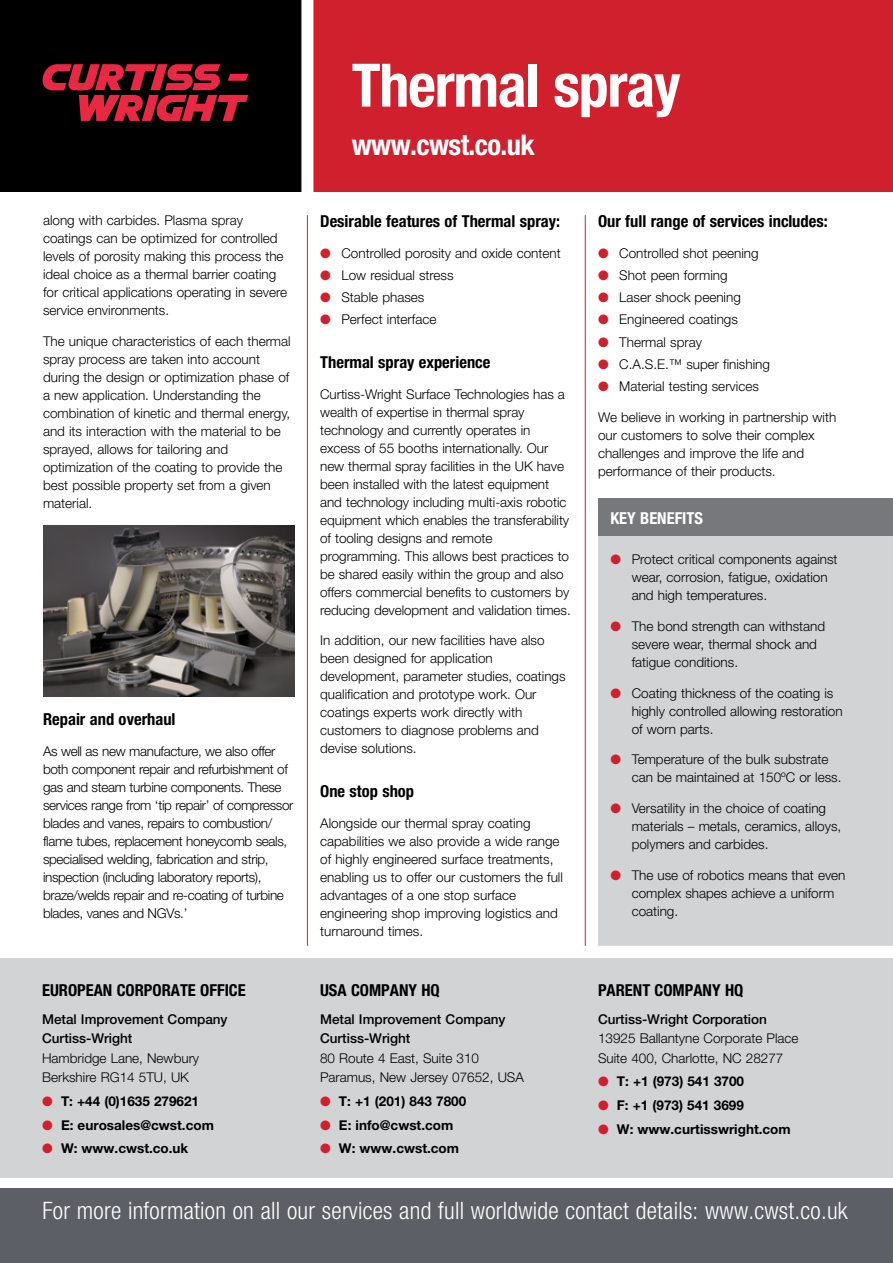
<style>
.page{position:relative;width:893px;height:1263px;background:#fff}
.page>*{position:absolute;margin:0;border:0;box-sizing:border-box;transform-origin:0 0}
.t1{font:700 condensed 60px "Helvetica Neue LT Std";letter-spacing:-.02em;color:#fff}
.t2{font:700 condensed 28.5px "Helvetica Neue LT Std";letter-spacing:-.02em;color:#fff}
.t3{font:300 condensed 24px "Helvetica Neue LT Std";letter-spacing:.01em;color:#fff}
.t4{font:700 condensed 16.5px "Helvetica Neue LT Std";color:#000}
.t5{font:700 condensed 16.5px "Helvetica Neue LT Std";color:#fff}
.t6{font:300 13.5px/18px "Helvetica Neue LT Std";color:#000}
.t7{font:300 13.5px/18px "Helvetica Neue LT Std";letter-spacing:-.025em;color:#000}
.t8{font:700 13.5px "Helvetica Neue LT Std";color:#000}
.t9{font:500 13.5px/19.5px "Helvetica Neue LT Std";color:#000}
.s1{color:#d0202e}
</style>
<div class="page">
<hr style="left:307px;top:215px;width:1px;height:733px;background:#d0202e">
<div style="left:0;top:1188px;width:893px;height:75px;background:#5c5f65"></div>
<hr style="left:585px;top:215px;width:1px;height:733px;background:#d0202e">
<div style="left:313px;top:0;width:580px;height:191px;background:#d0202e"></div>
<div style="left:0;top:0;width:307px;height:191px;background:#000"></div>
<svg style="left:43px;top:64px;width:205px;height:57px"></svg>
<div style="left:301px;top:0;width:12px;height:200px;background:#fff"></div>
<div style="left:0;top:958px;width:893px;height:219px;background:#d1d3d4"></div>
<div style="left:598px;top:527px;width:295px;height:421px;background:#d1d3d4"></div>
<div style="left:598px;top:499px;width:295px;height:37px;background:#77787b"></div>
<img style="left:43px;top:525px;width:252px;height:171px">
<div style="left:0;top:946px;width:893px;height:12px;background:#fff"></div>
<p class="t6" style="left:43px;top:211px;width:246px">along with carbides. Plasma spray coatings can be optimized for controlled levels of porosity making this process the ideal choice as a thermal barrier coating for critical applications operating in severe service environments.</p>
<p class="t6" style="left:43px;top:331px;width:249px">The unique characteristics of each thermal spray process are taken into account during the design or optimization phase of a new application. Understanding the combination of kinetic and thermal energy, and its interaction with the material to be sprayed, allows for tailoring and optimization of the coating to provide the best possible property set from a given material.</p>
<p class="t4" style="left:43px;top:709px;width:134px">Repair and overhaul</p>
<p class="t7" style="left:43px;top:742px;width:252px">As well as new manufacture, we also offer both component repair and refurbishment of gas and steam turbine components. These services range from ‘tip repair’ of compressor blades and vanes, repairs to combustion/ flame tubes, replacement honeycomb seals, specialised welding, fabrication and strip, inspection (including laboratory reports), braze/welds repair and re-coating of turbine blades, vanes and NGVs.’</p>
<p class="t4" style="left:42px;top:980px;width:205px">EUROPEAN CORPORATE OFFICE</p>
<p class="t9" style="left:42px;top:1009px;width:187px">Metal Improvement Company<br>Curtiss-Wright</p>
<p class="t6" style="left:42px;top:1048px;width:159px;line-height:19.5px">Hambridge Lane, Newbury<br>Berkshire RG14 5TU, UK</p>
<p class="t8" style="left:42px;top:1092px;width:158px"><span class="s1">●</span> T: +44 (0)1635 279621</p>
<p class="t8" style="left:42px;top:1116px;width:173px"><span class="s1">●</span> E: eurosales@cwst.com</p>
<p class="t8" style="left:42px;top:1140px;width:148px"><span class="s1">●</span> W: www.cwst.co.uk</p>
<h1 class="t1" style="left:352px;top:49px;width:330px">Thermal spray</h1>
<h2 class="t2" style="left:352px;top:128px;width:185px">www.cwst.co.uk</h2>
<p class="t4" style="left:320px;top:211px;width:241px">Desirable features of Thermal spray:</p>
<p class="t6" style="left:320px;top:244px;width:242px"><span class="s1">●</span> Controlled porosity and oxide content</p>
<p class="t6" style="left:320px;top:266px;width:135px"><span class="s1">●</span> Low residual stress</p>
<p class="t6" style="left:320px;top:288px;width:106px"><span class="s1">●</span> Stable phases</p>
<p class="t6" style="left:320px;top:310px;width:118px"><span class="s1">●</span> Perfect interface</p>
<p class="t4" style="left:320px;top:352px;width:172px">Thermal spray experience</p>
<p class="t6" style="left:320px;top:385px;width:252px">Curtiss-Wright Surface Technologies has a wealth of expertise in thermal spray technology and currently operates in excess of 55 booths internationally. Our new thermal spray facilities in the UK have been installed with the latest equipment and technology including multi-axis robotic equipment which enables the transferability of tooling designs and remote programming. This allows best practices to be shared easily within the group and also offers commercial benefits to customers by reducing development and validation times.</p>
<p class="t6" style="left:320px;top:631px;width:247px">In addition, our new facilities have also been designed for application development, parameter studies, coatings qualification and prototype work. Our coatings experts work directly with customers to diagnose problems and devise solutions.</p>
<p class="t4" style="left:320px;top:781px;width:95px">One stop shop</p>
<p class="t6" style="left:320px;top:814px;width:244px">Alongside our thermal spray coating capabilities we also provide a wide range of highly engineered surface treatments, enabling us to offer our customers the full advantages of a one stop surface engineering shop improving logistics and turnaround times.</p>
<p class="t4" style="left:320px;top:980px;width:121px">USA COMPANY HQ</p>
<p class="t9" style="left:320px;top:1009px;width:187px">Metal Improvement Company<br>Curtiss-Wright</p>
<p class="t6" style="left:320px;top:1048px;width:205px;line-height:19.5px">80 Route 4 East, Suite 310<br>Paramus, New Jersey 07652, USA</p>
<p class="t8" style="left:320px;top:1092px;width:148px"><span class="s1">●</span> T: +1 (201) 843 7800</p>
<p class="t8" style="left:320px;top:1116px;width:135px"><span class="s1">●</span> E: info@cwst.com</p>
<p class="t8" style="left:320px;top:1140px;width:140px"><span class="s1">●</span> W: www.cwst.com</p>
<p class="t4" style="left:598px;top:211px;width:231px">Our full range of services includes:</p>
<p class="t6" style="left:598px;top:244px;width:162px"><span class="s1">●</span> Controlled shot peening</p>
<p class="t6" style="left:598px;top:266px;width:131px"><span class="s1">●</span> Shot peen forming</p>
<p class="t6" style="left:598px;top:288px;width:144px"><span class="s1">●</span> Laser shock peening</p>
<p class="t6" style="left:598px;top:310px;width:141px"><span class="s1">●</span> Engineered coatings</p>
<p class="t6" style="left:598px;top:333px;width:105px"><span class="s1">●</span> Thermal spray</p>
<p class="t6" style="left:598px;top:355px;width:173px"><span class="s1">●</span> C.A.S.E.™ super finishing</p>
<p class="t6" style="left:598px;top:377px;width:162px"><span class="s1">●</span> Material testing services</p>
<p class="t6" style="left:598px;top:408px;width:240px">We believe in working in partnership with our customers to solve their complex challenges and improve the life and performance of their products.</p>
<p class="t5" style="left:610px;top:508px;width:94px">KEY BENEFITS</p>
<p class="t6" style="left:632px;top:550px;width:207px;text-indent:-21px"><span class="s1">●</span> Protect critical components against wear, corrosion, fatigue, oxidation and high temperatures.</p>
<p class="t6" style="left:632px;top:617px;width:195px;text-indent:-21px"><span class="s1">●</span> The bond strength can withstand severe wear, thermal shock and fatigue conditions.</p>
<p class="t6" style="left:632px;top:683px;width:212px;text-indent:-21px"><span class="s1">●</span> Coating thickness of the coating is highly controlled allowing restoration of worn parts.</p>
<p class="t6" style="left:632px;top:750px;width:211px;text-indent:-21px"><span class="s1">●</span> Temperature of the bulk substrate can be maintained at 150ºC or less.</p>
<p class="t6" style="left:632px;top:799px;width:211px;text-indent:-21px"><span class="s1">●</span> Versatility in the choice of coating materials – metals, ceramics, alloys, polymers and carbides.</p>
<p class="t6" style="left:632px;top:866px;width:215px;text-indent:-21px"><span class="s1">●</span> The use of robotics means that even complex shapes achieve a uniform coating.</p>
<p class="t4" style="left:598px;top:980px;width:147px">PARENT COMPANY HQ</p>
<p class="t9" style="left:598px;top:1009px;width:170px">Curtiss-Wright Corporation</p>
<p class="t6" style="left:598px;top:1028px;width:202px;line-height:19.5px">13925 Ballantyne Corporate Place<br>Suite 400, Charlotte, NC 28277</p>
<p class="t8" style="left:598px;top:1073px;width:148px"><span class="s1">●</span> T: +1 (973) 541 3700</p>
<p class="t8" style="left:598px;top:1097px;width:147px"><span class="s1">●</span> F: +1 (973) 541 3699</p>
<p class="t8" style="left:598px;top:1120px;width:194px"><span class="s1">●</span> W: www.curtisswright.com</p>
<h3 class="t3" style="left:43px;top:1197px;width:807px">For more information on all our services and full worldwide contact details: www.cwst.co.uk</h3>
</div>
